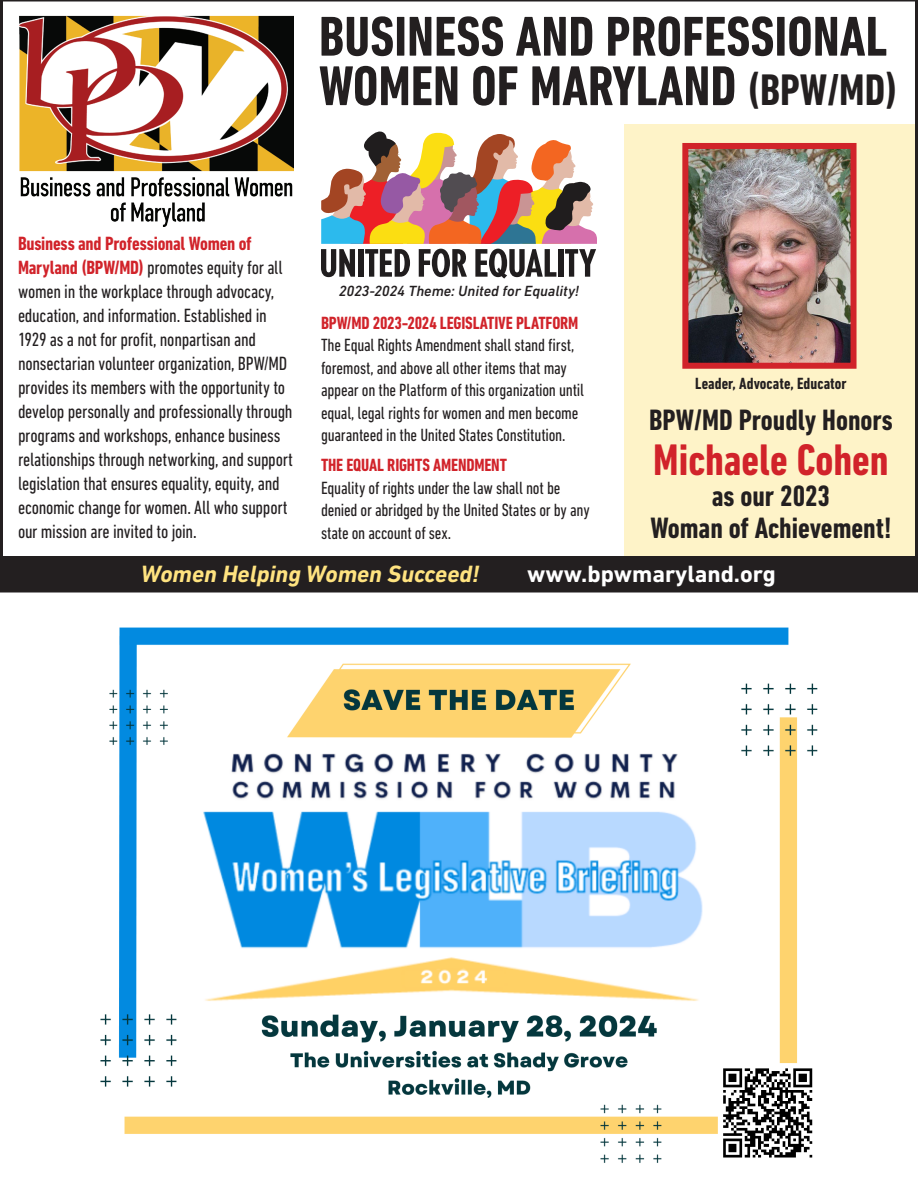
<style>
.page{position:relative;width:918px;height:1188px;background:#fff}
.page>*{position:absolute;margin:0;border:0;box-sizing:border-box;transform-origin:0 0}
.t1{font:700 condensed 57px/49.5px "DIN Next LT Pro";color:#231f20}
.t2{font:700 condensed 45px "DIN Next LT Pro";color:#d1232a}
.t3{font:700 condensed 30px/31.5px "DIN Next LT Pro";color:#231f20;text-align:center}
.t4{font:italic 700 24px "DIN Next LT Pro";color:#ffe380}
.t5{font:700 24px "DIN Next LT Pro";color:#fff}
.t6{font:condensed 19.5px/24px "DIN Next LT Pro";letter-spacing:-.01em;color:#231f20}
.t7{font:condensed 18px/22.5px "DIN Next LT Pro";letter-spacing:-.01em;color:#231f20}
.t8{font:700 condensed 16.5px "DIN Next LT Pro";letter-spacing:.005em;color:#231f20}
.t9{font:italic 500 15px "DIN Next LT Pro";color:#231f20}
.s1{font-size:45px}
.s2{font-weight:700;color:#d1232a}
</style>
<div class="page">
<img style="left:80px;top:592px;width:758px;height:571px">
<svg style="left:0;top:0;width:918px;height:556px"></svg>
<img style="left:18px;top:16px;width:276px;height:211px">
<div style="left:0;top:556px;width:918px;height:36px;background:#231f20"></div>
<svg style="left:321px;top:132px;width:276px;height:147px"></svg>
<img style="left:689px;top:150px;width:161px;height:212px">
<div style="left:682px;top:143px;width:175px;height:226px;border:6px solid #d1232a"></div>
<p class="t1" style="left:319px;top:12px;width:580px">BUSINESS AND PROFESSIONAL<br>WOMEN OF MARYLAND <span class="s1">(BPW/MD)</span></p>
<p class="t6" style="left:18px;top:231px;width:277px"><span class="s2">Business and Professional Women of Maryland (BPW/MD)</span> promotes equity for all women in the workplace through advocacy, education, and information. Established in 1929 as a not for profit, nonpartisan and nonsectarian volunteer organization, BPW/MD provides its members with the opportunity to develop personally and professionally through programs and workshops, enhance business relationships through networking, and support legislation that ensures equality, equity, and economic change for women. All who support our mission are invited to join.</p>
<p class="t9" style="left:339px;top:282px;width:242px">2023-2024 Theme: United for Equality!</p>
<p class="t7" style="left:321px;top:311px;width:264px"><span class="s2">BPW/MD 2023-2024 LEGISLATIVE PLATFORM </span>The Equal Rights Amendment shall stand first, foremost, and above all other items that may appear on the Platform of this organization until equal, legal rights for women and men become guaranteed in the United States Constitution.</p>
<p class="t7" style="left:321px;top:454px;width:270px"><span class="s2">THE EQUAL RIGHTS AMENDMENT<br></span>Equality of rights under the law shall not be denied or abridged by the United States or by any state on account of sex.</p>
<p class="t8" style="left:695px;top:374px;width:153px">Leader, Advocate, Educator</p>
<p class="t3" style="left:649px;top:404px;width:245px">BPW/MD Proudly Honors</p>
<p class="t2" style="left:653px;top:434px;width:237px">Michaele Cohen</p>
<p class="t3" style="left:651px;top:480px;width:242px">as our 2023<br>Woman of Achievement!</p>
<p class="t4" style="left:141px;top:560px;width:340px">Women Helping Women Succeed!</p>
<p class="t5" style="left:527px;top:560px;width:250px">www.bpwmaryland.org</p>
</div>
